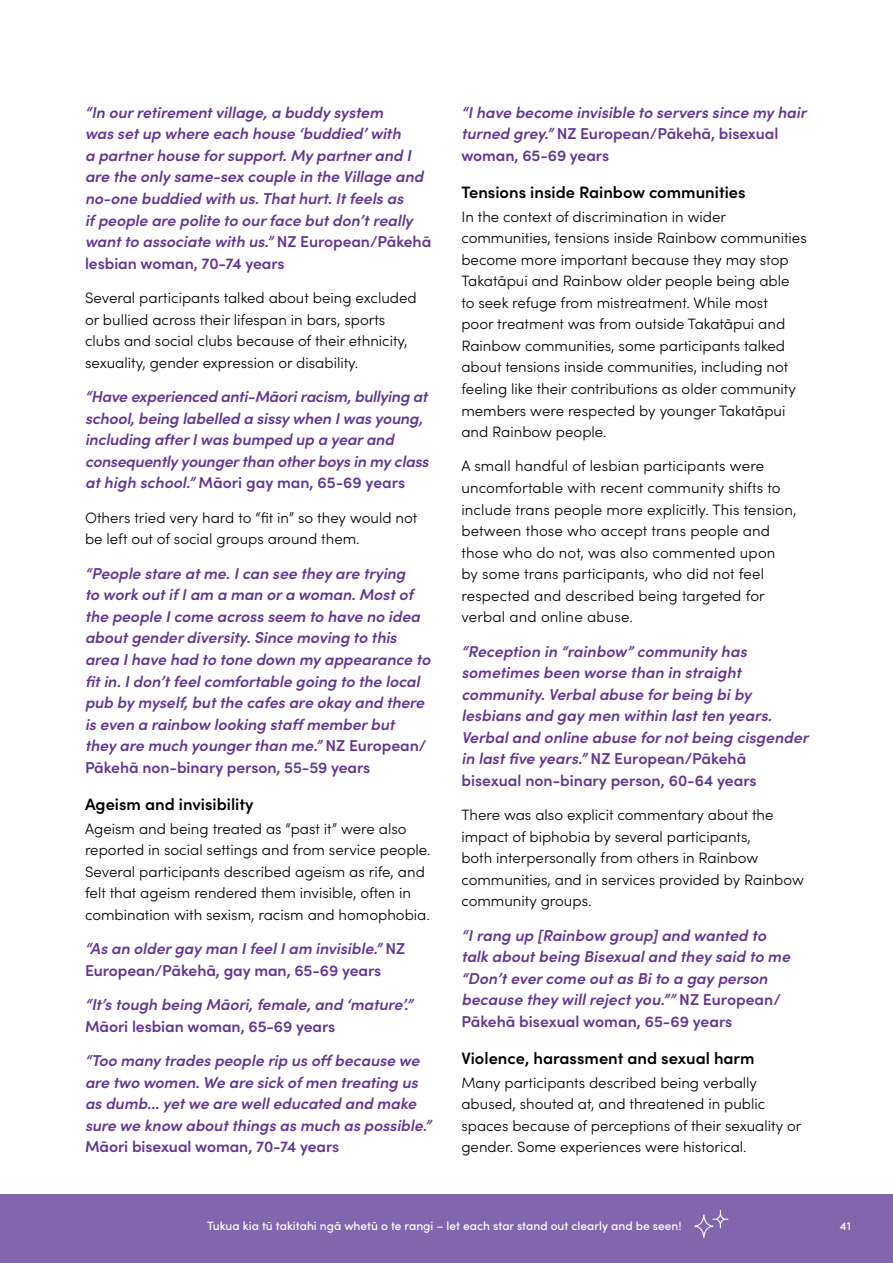
<style>
.page{position:relative;width:893px;height:1263px;background:#fff}
.page>*{position:absolute;margin:0;border:0;box-sizing:border-box;transform-origin:0 0}
.t1{font:600 16.5px "Sofia Pro";color:#000}
.t2{font:italic 600 15.75px/21.6px "Sofia Pro";letter-spacing:-.005em;color:#633695}
.t3{font:600 15.75px "Sofia Pro";letter-spacing:-.005em;color:#633695}
.t4{font:300 15px/21.6px "Sofia Pro";color:#000}
.t5{font:500 12px "Sofia Pro";color:#fff}
.s1{font-style:normal}
</style>
<div class="page">
<div style="left:0;top:1194px;width:893px;height:69px;background:#8265ac"></div>
<svg style="left:694px;top:1210px;width:34px;height:28px"></svg>
<p class="t2" style="left:85px;top:100px;width:348px">“In our retirement village, a buddy system<br>was set up where each house ‘buddied’ with<br>a partner house for support. My partner and I are the only same-sex couple in the Village and no-one buddied with us. That hurt. It feels as<br>if people are polite to our face but don’t really want to associate with us.” <span class="s1">NZ European/Pākehā lesbian woman, 70-74 years</span></p>
<p class="t4" style="left:85px;top:286px;width:333px">Several participants talked about being excluded or bullied across their lifespan in bars, sports clubs and social clubs because of their ethnicity, sexuality, gender expression or disability.</p>
<p class="t2" style="left:85px;top:385px;width:345px">“Have experienced anti-Māori racism, bullying at school, being labelled a sissy when I was young, including after I was bumped up a year and consequently younger than other boys in my class at high school.” <span class="s1">Māori gay man, 65-69 years</span></p>
<p class="t4" style="left:85px;top:506px;width:334px">Others tried very hard to “fit in” so they would not be left out of social groups around them.</p>
<p class="t2" style="left:85px;top:561px;width:347px">“People stare at me. I can see they are trying<br>to work out if I am a man or a woman. Most of the people I come across seem to have no idea about gender diversity. Since moving to this area I have had to tone down my appearance to fit in. I don’t feel comfortable going to the local pub by myself, but the cafes are okay and there is even a rainbow looking staff member but<br>they are much younger than me.” <span class="s1">NZ European/ Pākehā non-binary person, 55-59 years</span></p>
<p class="t1" style="left:85px;top:792px;width:170px">Ageism and invisibility</p>
<p class="t4" style="left:85px;top:817px;width:347px">Ageism and being treated as “past it” were also reported in social settings and from service people.<br>Several participants described ageism as rife, and felt that ageism rendered them invisible, often in combination with sexism, racism and homophobia.</p>
<p class="t2" style="left:85px;top:937px;width:322px">“As an older gay man I feel I am invisible.” <span class="s1">NZ<br>European/Pākehā, gay man, 65-69 years</span></p>
<p class="t2" style="left:85px;top:993px;width:329px">“It’s tough being Māori, female, and ‘mature’.”</p>
<p class="t3" style="left:85px;top:1014px;width:252px">Māori lesbian woman, 65-69 years</p>
<p class="t2" style="left:85px;top:1049px;width:348px">“Too many trades people rip us off because we are two women. We are sick of men treating us as dumb... yet we are well educated and make sure we know about things as much as possible.”</p>
<p class="t3" style="left:85px;top:1135px;width:256px">Māori bisexual woman, 70-74 years</p>
<p class="t2" style="left:461px;top:100px;width:346px">“I have become invisible to servers since my hair turned grey.” <span class="s1">NZ European/Pākehā, bisexual woman, 65-69 years</span></p>
<p class="t1" style="left:461px;top:180px;width:286px">Tensions inside Rainbow communities</p>
<p class="t4" style="left:461px;top:205px;width:347px">In the context of discrimination in wider communities, tensions inside Rainbow communities become more important because they may stop Takatāpui and Rainbow older people being able<br>to seek refuge from mistreatment. While most<br>poor treatment was from outside Takatāpui and Rainbow communities, some participants talked about tensions inside communities, including not feeling like their contributions as older community members were respected by younger Takatāpui and Rainbow people.</p>
<p class="t4" style="left:461px;top:454px;width:337px">A small handful of lesbian participants were uncomfortable with recent community shifts to include trans people more explicitly. This tension, between those who accept trans people and those who do not, was also commented upon<br>by some trans participants, who did not feel respected and described being targeted for verbal and online abuse.</p>
<p class="t2" style="left:461px;top:639px;width:348px">“Reception in “rainbow” community has sometimes been worse than in straight community. Verbal abuse for being bi by lesbians and gay men within last ten years.<br>Verbal and online abuse for not being cisgender in last five years.” <span class="s1">NZ European/Pākehā bisexual non-binary person, 60-64 years</span></p>
<p class="t4" style="left:461px;top:803px;width:344px">There was also explicit commentary about the impact of biphobia by several participants,<br>both interpersonally from others in Rainbow communities, and in services provided by Rainbow community groups.</p>
<p class="t2" style="left:461px;top:923px;width:330px">“I rang up [Rainbow group] and wanted to talk about being Bisexual and they said to me “Don’t ever come out as Bi to a gay person because they will reject you.”” <span class="s1">NZ European/ Pākehā bisexual woman, 65-69 years</span></p>
<p class="t1" style="left:461px;top:1046px;width:295px">Violence, harassment and sexual harm</p>
<p class="t4" style="left:461px;top:1071px;width:342px">Many participants described being verbally abused, shouted at, and threatened in public spaces because of perceptions of their sexuality or gender. Some experiences were historical.</p>
<p class="t5" style="left:207px;top:1217px;width:476px">Tukua kia tū takitahi ngā whetū o te rangi – let each star stand out clearly and be seen!</p>
<p class="t5" style="left:840px;top:1217px;width:13px">41</p>
</div>
